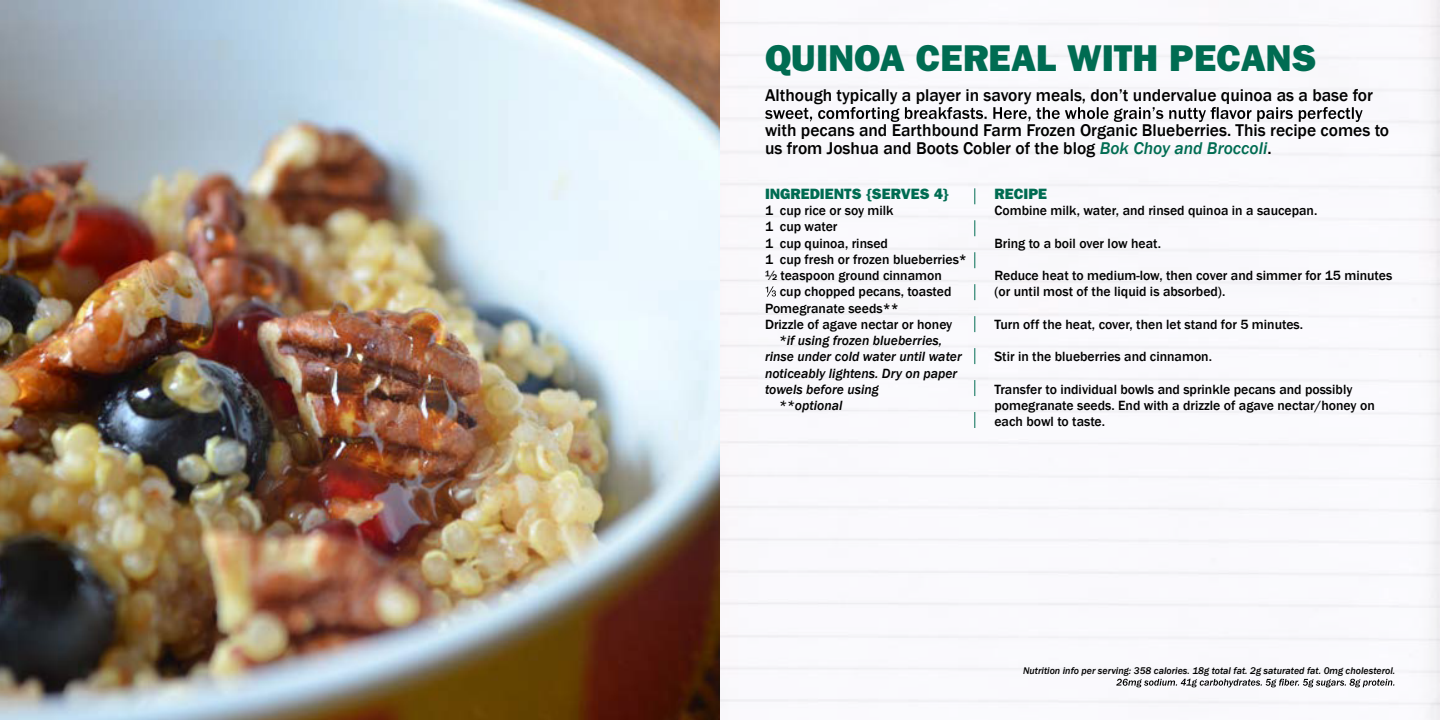
<style>
.page{position:relative;width:1440px;height:720px;background:#fff}
.page>*{position:absolute;margin:0;border:0;box-sizing:border-box;transform-origin:0 0}
.t1{font:800 37.5px "Franklin Gothic";color:#006c52}
.t2{font:500 17.5px/35px "Franklin Gothic";color:#000}
.t3{font:800 15px "Franklin Gothic";color:#006c52}
.t4{font:500 13.75px/16.2px "Franklin Gothic";color:#000}
.t5{font:italic 500 13.75px "Franklin Gothic";color:#000}
.t6{font:italic 500 10px "Franklin Gothic";color:#000}
.s1{font-style:italic;color:#006c52}
</style>
<div class="page">
<img style="left:0;top:0;width:1440px;height:720px">
<svg style="left:765px;top:107px;width:598px;height:15px"></svg>
<svg style="left:766px;top:286px;width:10px;height:11px"></svg>
<svg style="left:1116px;top:679px;width:278px;height:8px"></svg>
<svg style="left:975px;top:188px;width:1px;height:240px"></svg>
<h1 class="t1" style="left:765px;top:36px;width:553px">QUINOA CEREAL WITH PECANS</h1>
<p class="t2" style="left:765px;top:78px;width:626px">Although typically a player in savory meals, don’t undervalue quinoa as a base for with pecans and Earthbound Farm Frozen Organic Blueberries. This recipe comes to</p>
<p class="t2" style="left:765px;top:131px;width:508px">us from Joshua and Boots Cobler of the blog <span class="s1">Bok Choy and Broccoli</span>.</p>
<p class="t3" style="left:765px;top:185px;width:185px">INGREDIENTS {SERVES 4}</p>
<p class="t4" style="left:765px;top:203px;width:204px">1 cup rice or soy milk<br>1 cup water<br>1 cup quinoa, rinsed<br>1 cup fresh or frozen blueberries* ½ teaspoon ground cinnamon</p>
<p class="t4" style="left:765px;top:284px;width:189px;text-indent:15px">cup chopped pecans, toasted<br>Pomegranate seeds**<br>Drizzle of agave nectar or honey</p>
<p class="t5" style="left:779px;top:332px;width:165px">*if using frozen blueberries,</p>
<p class="t5" style="left:765px;top:348px;width:198px">rinse under cold water until water</p>
<p class="t5" style="left:765px;top:365px;width:194px">noticeably lightens. Dry on paper</p>
<p class="t5" style="left:765px;top:381px;width:115px">towels before using</p>
<p class="t5" style="left:779px;top:397px;width:65px">**optional</p>
<p class="t3" style="left:994px;top:185px;width:54px">RECIPE</p>
<p class="t4" style="left:994px;top:203px;width:324px">Combine milk, water, and rinsed quinoa in a saucepan.</p>
<p class="t4" style="left:994px;top:235px;width:168px">Bring to a boil over low heat.</p>
<p class="t4" style="left:994px;top:268px;width:399px">Reduce heat to medium-low, then cover and simmer for 15 minutes (or until most of the liquid is absorbed).</p>
<p class="t4" style="left:994px;top:316px;width:310px">Turn off the heat, cover, then let stand for 5 minutes.</p>
<p class="t4" style="left:994px;top:349px;width:219px">Stir in the blueberries and cinnamon.</p>
<p class="t4" style="left:994px;top:381px;width:382px">Transfer to individual bowls and sprinkle pecans and possibly pomegranate seeds. End with a drizzle of agave nectar/honey on each bowl to taste.</p>
<p class="t6" style="left:1023px;top:665px;width:374px">Nutrition info per serving: 358 calories. 18g total fat. 2g saturated fat. 0mg cholesterol.</p>
</div>
